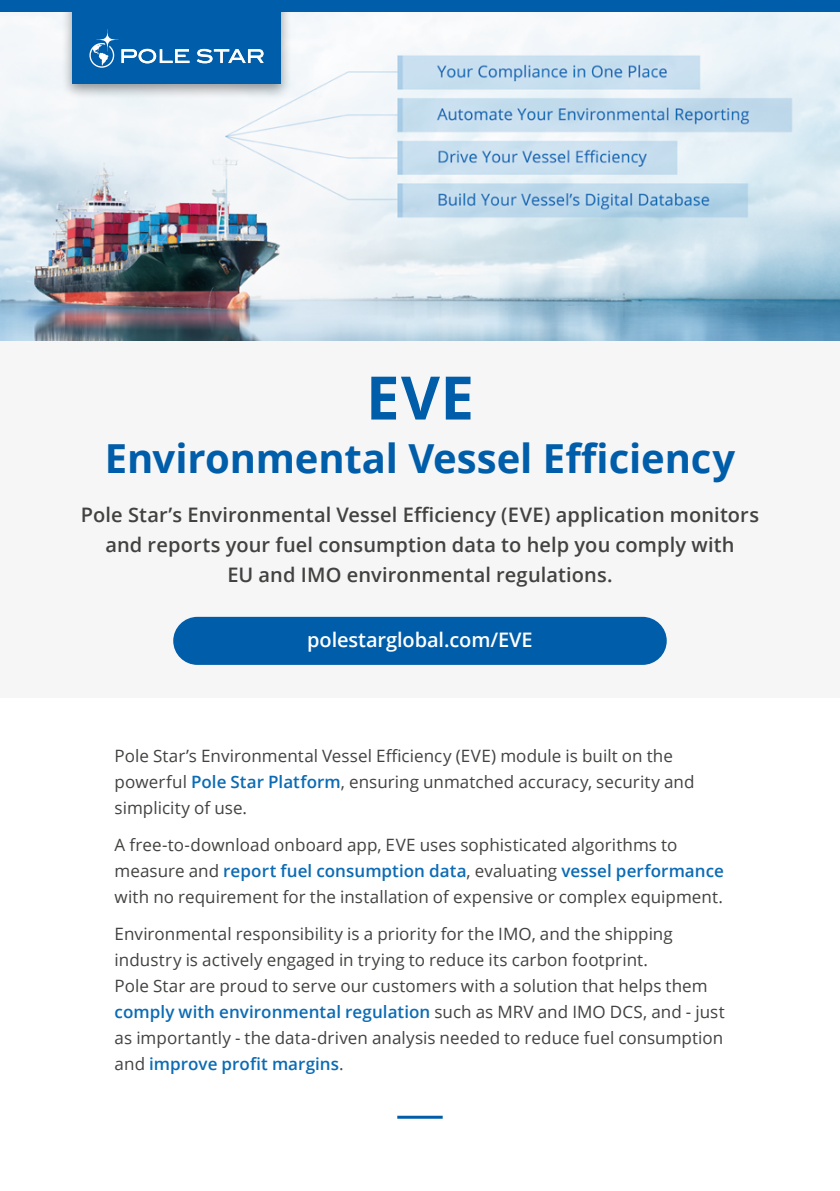
<style>
.page{position:relative;width:840px;height:1191px;background:#fff}
.page>*{position:absolute;margin:0;border:0;box-sizing:border-box;transform-origin:0 0}
.t1{font:700 60px "Open Sans";color:#005da9}
.t2{font:700 40px "Open Sans";letter-spacing:-.005em;color:#005da9}
.t3{font:600 20px/30px "Open Sans";letter-spacing:.005em;color:#424241;text-align:center}
.t4{font:600 20px "Open Sans";letter-spacing:-.005em;color:#fff}
.t5{font:17px/26px "Open Sans";letter-spacing:.005em;color:#424241}
.s1{font-weight:600;color:#0b6bb4}
</style>
<div class="page">
<div style="left:0;top:255px;width:839px;height:442px;background:#f6f6f6"></div>
<div style="left:173px;top:617px;width:493px;height:48px;background:#005da9;border-radius:24px"></div>
<img style="left:0;top:11px;width:839px;height:329px">
<div style="left:61px;top:0;width:230px;height:99px;background:#000;opacity:.4"></div>
<div style="left:72px;top:0;width:209px;height:84px;background:#005da9"></div>
<svg style="left:89px;top:29px;width:100px;height:39px"></svg>
<svg style="left:197px;top:49px;width:66px;height:14px"></svg>
<div style="left:0;top:0;width:839px;height:11px;background:#005da9"></div>
<hr style="left:397px;top:1115px;width:45px;height:3px;background:#005da9">
<h1 class="t1" style="left:366px;top:355px;width:109px">EVE</h1>
<h2 class="t2" style="left:105px;top:430px;width:631px">Environmental Vessel Efficiency</h2>
<p class="t3" style="left:81px;top:499px;width:679px">Pole Star’s Environmental Vessel Efficiency (EVE) application monitors and reports your fuel consumption data to help you comply with<br>EU and IMO environmental regulations.</p>
<p class="t4" style="left:307px;top:626px;width:227px">polestarglobal.com/EVE</p>
<p class="t5" style="left:115px;top:742px;width:581px">Pole Star’s Environmental Vessel Efficiency (EVE) module is built on the powerful <span class="s1">Pole Star Platform</span>, ensuring unmatched accuracy, security and simplicity of use.</p>
<p class="t5" style="left:115px;top:831px;width:610px">A free-to-download onboard app, EVE uses sophisticated algorithms to measure and <span class="s1">report fuel consumption data</span>, evaluating <span class="s1">vessel performance </span>with no requirement for the installation of expensive or complex equipment.</p>
<p class="t5" style="left:115px;top:920px;width:611px">Environmental responsibility is a priority for the IMO, and the shipping industry is actively engaged in trying to reduce its carbon footprint.<br>Pole Star are proud to serve our customers with a solution that helps them <span class="s1">comply with environmental regulation</span> such as MRV and IMO DCS, and - just as importantly - the data-driven analysis needed to reduce fuel consumption and <span class="s1">improve profit margins</span>.</p>
</div>
